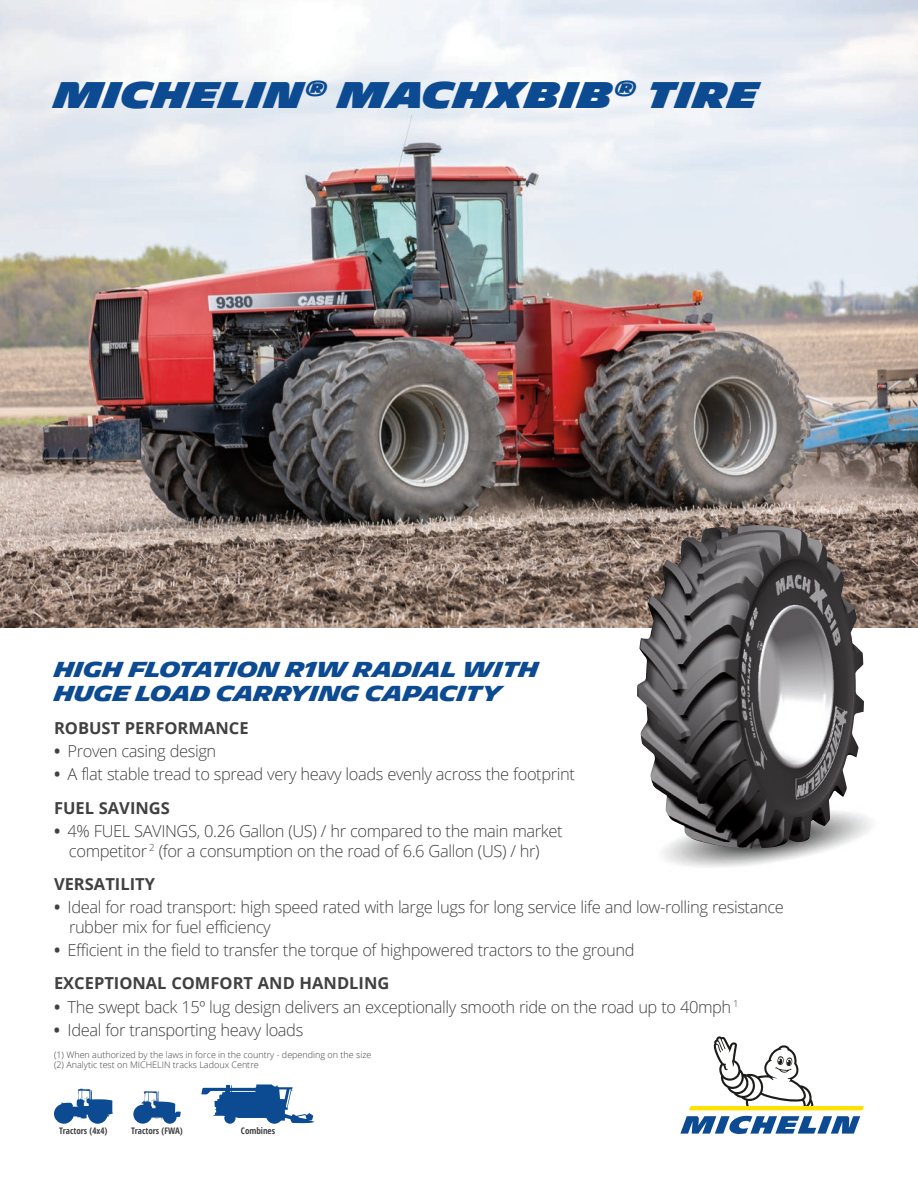
<style>
.page{position:relative;width:918px;height:1188px;background:#fff}
.page>*{position:absolute;margin:0;border:0;box-sizing:border-box;transform-origin:0 0}
.t1{font:900 36px "Michelin";color:#0c4a92}
.t2{font:700 21px/24px "Michelin";letter-spacing:-.015em;color:#0c4a92}
.t3{font:300 16.5px/33.3px "Open Sans";letter-spacing:-.025em;color:#414142}
.t4{font:700 16.5px "Open Sans";color:#414142}
.t5{font:300 9px/9.8px "Open Sans";color:#414142}
.t6{font:700 9px "Open Sans Condensed";color:#414142}
.s1{font-weight:700}
</style>
<div class="page">
<img style="left:0;top:0;width:918px;height:628px">
<svg style="left:680px;top:1036px;width:184px;height:98px"></svg>
<svg style="left:133px;top:1091px;width:48px;height:33px"></svg>
<svg style="left:54px;top:1088px;width:59px;height:36px"></svg>
<svg style="left:201px;top:1084px;width:114px;height:40px"></svg>
<img style="left:664px;top:816px;width:208px;height:52px">
<img style="left:637px;top:525px;width:227px;height:323px">
<h1 class="t1" style="left:54px;top:74px;width:706px">MICHELIN<sup>®</sup> MACHXBIB<sup>®</sup> TIRE</h1>
<p class="t2" style="left:54px;top:658px;width:487px">HIGH FLOTATION R1W RADIAL WITH<br>HUGE LOAD CARRYING CAPACITY</p>
<p class="t4" style="left:54px;top:716px;width:196px">ROBUST PERFORMANCE</p>
<p class="t3" style="left:54px;top:734px;width:164px"><span class="s1">•</span> Proven casing design</p>
<p class="t3" style="left:54px;top:757px;width:522px"><span class="s1">•</span> A flat stable tread to spread very heavy loads evenly across the footprint<br><span class="s1">FUEL SAVINGS</span></p>
<p class="t3" style="left:54px;top:821px;width:510px;line-height:19.8px;text-align:center"><span class="s1">•</span> 4% FUEL SAVINGS, 0.26 Gallon (US) / hr compared to the main market competitor <sup>2</sup> (for a consumption on the road of 6.6 Gallon (US) / hr)</p>
<p class="t4" style="left:54px;top:872px;width:102px">VERSATILITY</p>
<p class="t3" style="left:69px;top:897px;width:716px;line-height:19.8px;text-indent:-15px"><span class="s1">•</span> Ideal for road transport: high speed rated with large lugs for long service life and low-rolling resistance rubber mix for fuel efficiency</p>
<p class="t3" style="left:54px;top:933px;width:582px"><span class="s1">•</span> Efficient in the field to transfer the torque of highpowered tractors to the ground<br><span class="s1">EXCEPTIONAL COMFORT AND HANDLING</span></p>
<p class="t3" style="left:54px;top:990px;width:686px"><span class="s1">•</span> The swept back 15º lug design delivers an exceptionally smooth ride on the road up to 40mph <sup>1</sup></p>
<p class="t3" style="left:54px;top:1013px;width:251px"><span class="s1">•</span> Ideal for transporting heavy loads</p>
<p class="t5" style="left:54px;top:1049px;width:319px">(1) When authorized by the laws in force in the country - depending on the size (2) Analytic test on MICHELIN tracks Ladoux Centre</p>
<p class="t6" style="left:59px;top:1124px;width:50px">Tractors (4x4)</p>
<p class="t6" style="left:131px;top:1124px;width:53px">Tractors (FWA)</p>
<p class="t6" style="left:241px;top:1124px;width:36px">Combines</p>
</div>
